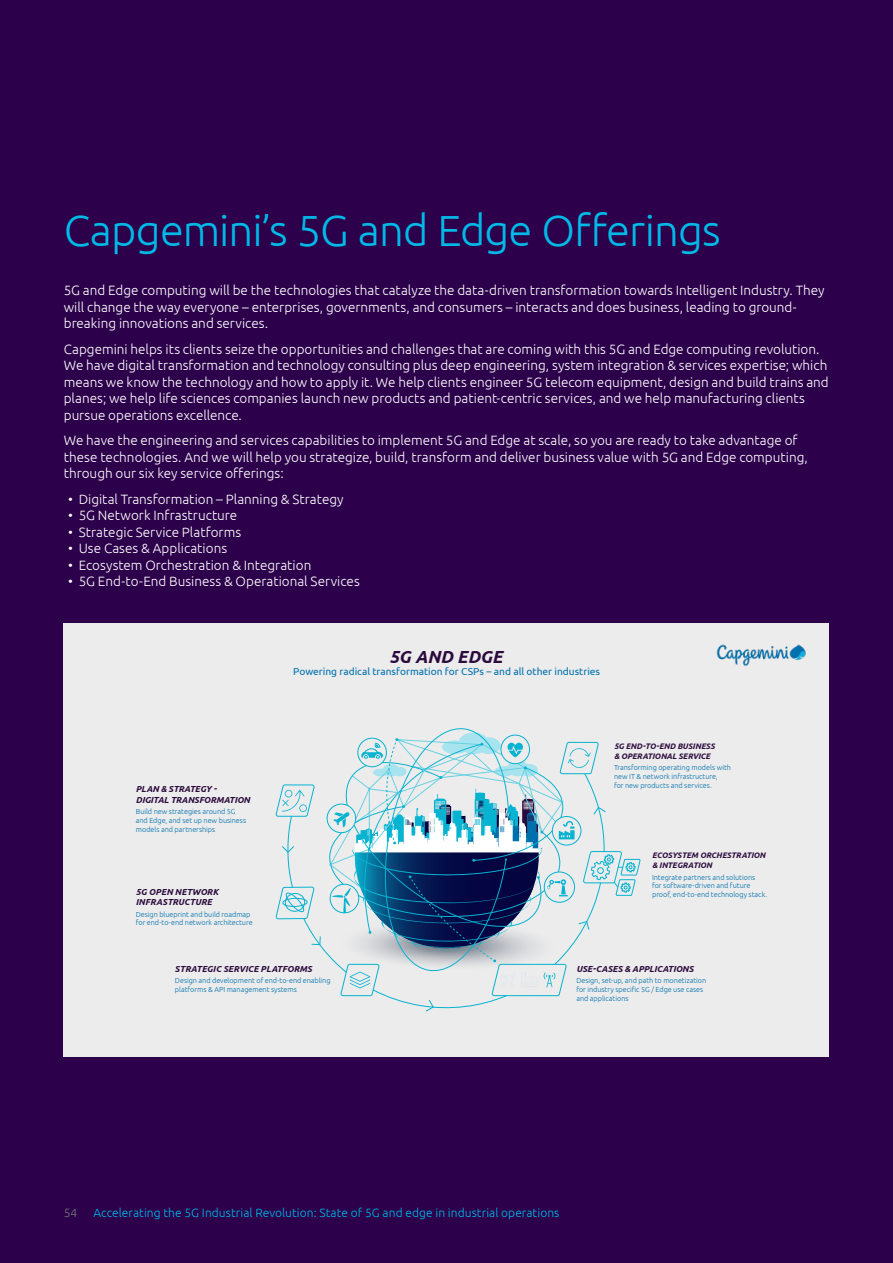
<style>
.page{position:relative;width:893px;height:1263px;background:#2c004b}
.page>*{position:absolute;margin:0;border:0;box-sizing:border-box;transform-origin:0 0}
.t1{font:300 43.5px "Ubuntu";letter-spacing:-.02em;color:#00b9e7}
.t2{font:italic 700 17.55px "Ubuntu";color:#2b0a3d}
.t3{font:300 13.5px/16.5px "Ubuntu";color:#fff}
.t4{font:300 12px "Ubuntu";letter-spacing:.005em;color:#00b9e7}
.t5{font:300 12px "Ubuntu";color:#77787b}
.t6{font:10.2px "Ubuntu";color:#0070ad}
.t7{font:italic 700 8.7px/10.5px "Ubuntu";letter-spacing:-.005em;color:#2b0a3d}
.t8{font:italic 700 7.95px/9.6px "Ubuntu";letter-spacing:-.005em;color:#2b0a3d}
.t9{font:300 7.35px/8.7px "Ubuntu";letter-spacing:-.005em;color:#0070ad}
</style>
<div class="page">
<div style="left:64px;top:623px;width:765px;height:433px;background:#ececec"></div>
<svg style="left:275px;top:728px;width:366px;height:284px"></svg>
<img style="left:717px;top:644px;width:89px;height:22px">
<h1 class="t1" style="left:64px;top:205px;width:658px">Capgemini’s 5G and Edge Offerings</h1>
<p class="t3" style="left:64px;top:282px;width:762px">5G and Edge computing will be the technologies that catalyze the data-driven transformation towards Intelligent Industry. They will change the way everyone – enterprises, governments, and consumers – interacts and does business, leading to ground&shy;breaking innovations and services.</p>
<p class="t3" style="left:64px;top:340px;width:766px">Capgemini helps its clients seize the opportunities and challenges that are coming with this 5G and Edge computing revolution.<br>We have digital transformation and technology consulting plus deep engineering, system integration &amp; services expertise; which means we know the technology and how to apply it. We help clients engineer 5G telecom equipment, design and build trains and planes; we help life sciences companies launch new products and patient-centric services, and we help manufacturing clients pursue operations excellence.</p>
<p class="t3" style="left:64px;top:432px;width:745px">We have the engineering and services capabilities to implement 5G and Edge at scale, so you are ready to take advantage of these technologies. And we will help you strategize, build, transform and deliver business value with 5G and Edge computing, through our six key service offerings:</p>
<p class="t3" style="left:68px;top:490px;width:277px">• Digital Transformation – Planning &amp; Strategy</p>
<p class="t3" style="left:68px;top:507px;width:171px">• 5G Network Infrastructure</p>
<p class="t3" style="left:68px;top:523px;width:175px">• Strategic Service Platforms</p>
<p class="t3" style="left:68px;top:540px;width:160px">• Use Cases &amp; Applications</p>
<p class="t3" style="left:68px;top:556px;width:245px">• Ecosystem Orchestration &amp; Integration</p>
<p class="t3" style="left:68px;top:573px;width:293px">• 5G End-to-End Business &amp; Operational Services</p>
<p class="t7" style="left:136px;top:784px;width:116px">PLAN &amp; STRATEGY -<br>DIGITAL TRANSFORMATION</p>
<p class="t9" style="left:136px;top:807px;width:112px">Build new strategies around 5G and Edge, and set up new business models and partnerships</p>
<p class="t7" style="left:136px;top:886px;width:84px">5G OPEN NETWORK<br>INFRASTRUCTURE</p>
<p class="t9" style="left:136px;top:909px;width:118px">Design blueprint and build roadmap for end-to-end network architecture</p>
<p class="t2" style="left:389px;top:646px;width:115px">5G AND EDGE</p>
<p class="t6" style="left:293px;top:665px;width:308px">Powering radical transformation for CSPs – and all other industries</p>
<p class="t8" style="left:614px;top:741px;width:102px">5G END-TO-END BUSINESS &amp; OPERATIONAL SERVICE</p>
<p class="t9" style="left:614px;top:763px;width:118px">Transforming operating models with new IT &amp; network infrastructure,<br>for new products and services.</p>
<p class="t8" style="left:652px;top:850px;width:115px">ECOSYSTEM ORCHESTRATION &amp; INTEGRATION</p>
<p class="t9" style="left:652px;top:872px;width:117px">Integrate partners and solutions<br>for software-driven and future proof, end-to-end technology stack.</p>
<p class="t7" style="left:175px;top:963px;width:139px">STRATEGIC SERVICE PLATFORMS</p>
<p class="t9" style="left:175px;top:976px;width:157px">Design and development of end-to-end enabling platforms &amp; API management systems</p>
<p class="t7" style="left:576px;top:963px;width:119px">USE-CASES &amp; APPLICATIONS</p>
<p class="t9" style="left:576px;top:976px;width:131px">Design, set-up, and path to monetization for industry specific 5G / Edge use cases and applications</p>
<p class="t5" style="left:64px;top:1205px;width:15px">54</p>
<p class="t4" style="left:94px;top:1205px;width:467px">Accelerating the 5G Industrial Revolution: State of 5G and edge in industrial operations</p>
</div>
